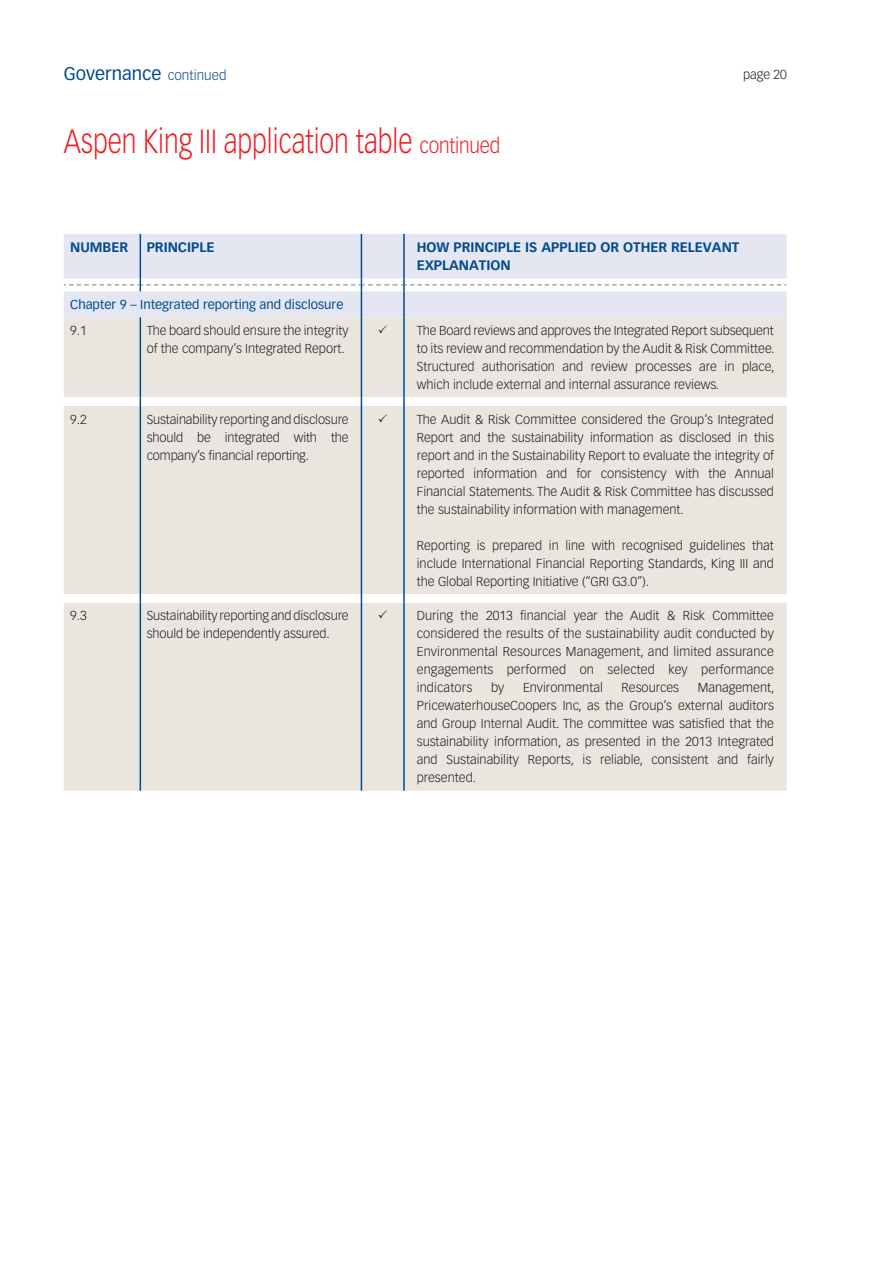
<style>
.page{position:relative;width:893px;height:1263px;background:#fff}
.page>*{position:absolute;margin:0;border:0;box-sizing:border-box;transform-origin:0 0}
.t1{font:300 33px "Vectora LT Std";color:#ee1d23;scale:.8 1}
.t2{font:18px "Vectora LT Std";color:#004a8d}
.t3{font:700 13.5px/18px "Vectora LT Std";color:#004a8d}
.t4{font:300 12.75px/18px "Vectora LT Std";color:#231f20;text-align:justify}
.t5{font:12.75px "Vectora LT Std";color:#004a8d}
.s1{font-weight:300;font-size:13.5px}
.s2{font-size:21px}
</style>
<div class="page">
<div style="left:64px;top:234px;width:723px;height:44px;background:#e4e7f1"></div>
<div style="left:64px;top:317px;width:723px;height:474px;background:#eae6df"></div>
<svg style="left:64px;top:397px;width:723px;height:205px;background:#ebe7e1"></svg>
<hr style="left:361px;top:317px;width:1px;height:80px;background:#004a8d">
<hr style="left:403px;top:317px;width:2px;height:80px;background:#004a8d">
<svg style="left:403px;top:397px;width:2px;height:9px"></svg>
<hr style="left:361px;top:406px;width:1px;height:188px;background:#004a8d">
<hr style="left:403px;top:406px;width:2px;height:188px;background:#004a8d">
<svg style="left:403px;top:594px;width:2px;height:8px"></svg>
<hr style="left:361px;top:234px;width:1px;height:44px;background:#004a8d">
<hr style="left:403px;top:234px;width:2px;height:44px;background:#004a8d">
<hr style="left:361px;top:602px;width:1px;height:189px;background:#004a8d">
<hr style="left:403px;top:602px;width:2px;height:189px;background:#004a8d">
<hr style="left:140px;top:317px;width:1px;height:80px;background:#004a8d">
<hr style="left:140px;top:406px;width:1px;height:188px;background:#004a8d">
<hr style="left:140px;top:234px;width:1px;height:44px;background:#004a8d">
<svg style="left:64px;top:278px;width:723px;height:39px"></svg>
<hr style="left:140px;top:602px;width:1px;height:189px;background:#004a8d">
<svg style="left:379px;top:325px;width:8px;height:8px"></svg>
<svg style="left:379px;top:414px;width:8px;height:8px"></svg>
<svg style="left:379px;top:610px;width:8px;height:9px"></svg>
<h2 class="t2" style="left:64px;top:63px;width:164px">Governance <span class="s1">continued</span></h2>
<p class="t4" style="left:743px;top:66px;width:45px">page 20</p>
<h1 class="t1" style="left:64px;top:122px;width:547px">Aspen King III application table <span class="s2">continued</span></h1>
<p class="t3" style="left:70px;top:238px;width:59px">NUMBER</p>
<p class="t3" style="left:147px;top:238px;width:69px">PRINCIPLE</p>
<p class="t3" style="left:417px;top:238px;width:324px">HOW PRINCIPLE IS APPLIED OR OTHER RELEVANT<br>EXPLANATION</p>
<p class="t5" style="left:70px;top:297px;width:275px">Chapter 9 – Integrated reporting and disclosure</p>
<p class="t4" style="left:70px;top:322px;width:18px">9.1</p>
<p class="t4" style="left:147px;top:322px;width:203px">The board should ensure the integrity of the company’s Integrated Report.</p>
<p class="t4" style="left:417px;top:322px;width:359px">The Board reviews and approves the Integrated Report subsequent to its review and recommendation by the Audit &amp; Risk Committee.<br>Structured authorisation and review processes are in place, which include external and internal assurance reviews.</p>
<p class="t4" style="left:70px;top:410px;width:18px">9.2</p>
<p class="t4" style="left:147px;top:410px;width:203px">Sustainability reporting and disclosure should be integrated with the company’s financial reporting.</p>
<p class="t4" style="left:417px;top:410px;width:359px">The Audit &amp; Risk Committee considered the Group’s Integrated Report and the sustainability information as disclosed in this report and in the Sustainability Report to evaluate the integrity of reported information and for consistency with the Annual Financial Statements. The Audit &amp; Risk Committee has discussed the sustainability information with management.</p>
<p class="t4" style="left:417px;top:536px;width:359px">Reporting is prepared in line with recognised guidelines that include International Financial Reporting Standards, King III and the Global Reporting Initiative (“GRI G3.0”).</p>
<p class="t4" style="left:70px;top:607px;width:18px">9.3</p>
<p class="t4" style="left:147px;top:607px;width:203px">Sustainability reporting and disclosure should be independently assured.</p>
<p class="t4" style="left:417px;top:607px;width:359px">During the 2013 financial year the Audit &amp; Risk Committee considered the results of the sustainability audit conducted by Environmental Resources Management, and limited assurance engagements performed on selected key performance indicators</p>
<p class="t4" style="left:491px;top:679px;width:15px">by</p>
<p class="t4" style="left:523px;top:679px;width:81px">Environmental</p>
<p class="t4" style="left:621px;top:679px;width:59px">Resources</p>
<p class="t4" style="left:417px;top:679px;width:359px;text-indent:281px">Management, PricewaterhouseCoopers Inc, as the Group’s external auditors and Group Internal Audit. The committee was satisfied that the sustainability information, as presented in the 2013 Integrated and Sustainability Reports, is reliable, consistent and fairly presented.</p>
</div>
